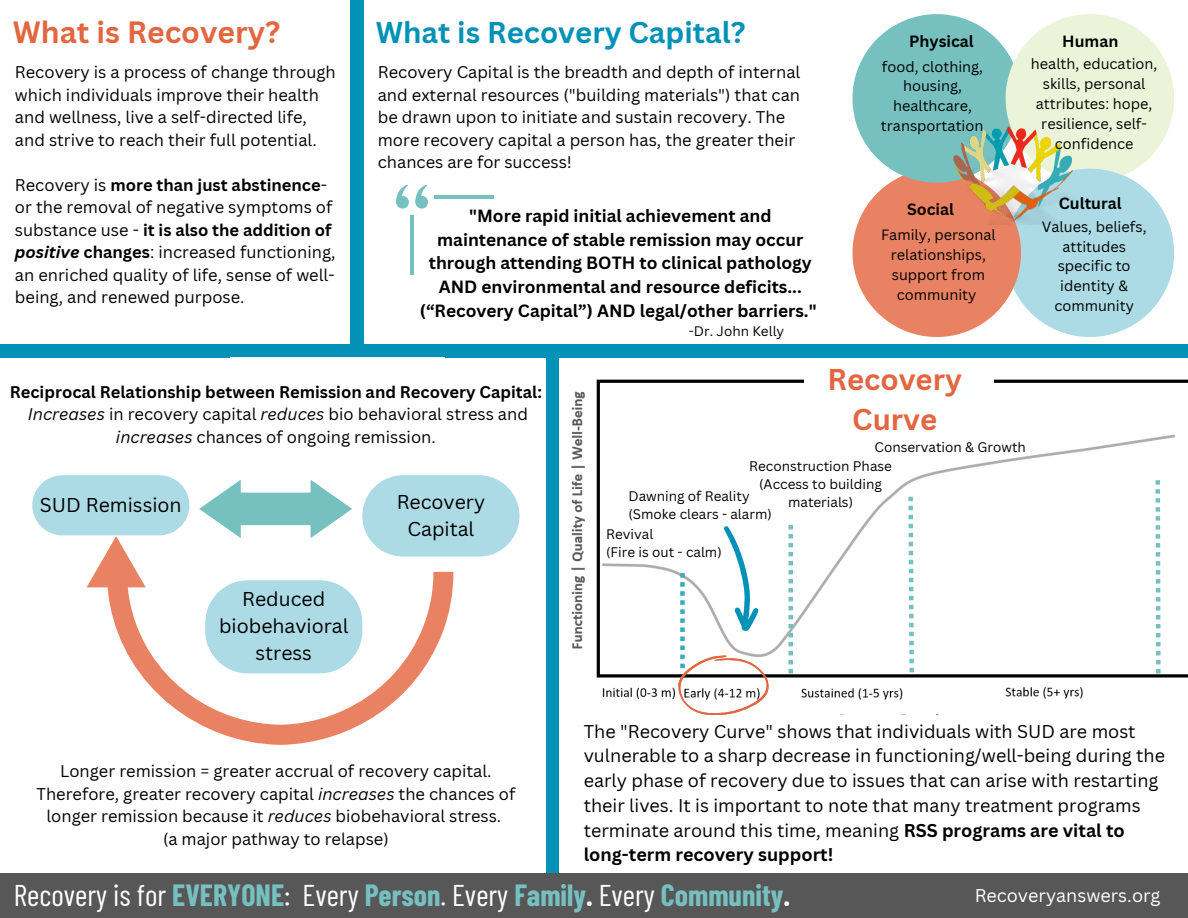
<style>
.page{position:relative;width:1188px;height:918px;background:#fff}
.page>*{position:absolute;margin:0;border:0;box-sizing:border-box;transform-origin:0 0}
.t1{font:30px "Barlow Condensed";color:#fff}
.t2{font:700 30px "Canva Sans";color:#e36640}
.t3{font:700 29.25px "Canva Sans";color:#0292b7}
.t4{font:700 29.25px/40.5px "Canva Sans";color:#e36640;text-align:center}
.t5{font:19.5px/27px "Canva Sans";color:#000;text-align:center}
.t6{font:18px/24.8px "Canva Sans";color:#000}
.t7{font:18px "Canva Sans";color:#feffff}
.t8{font:700 17.25px/23.7px "Canva Sans";color:#000;text-align:center}
.t9{font:16.5px/22.5px "Canva Sans";color:#000}
.t10{font:700 15.9px "Canva Sans";color:#000}
.t11{font:14.55px/19.8px "Canva Sans";color:#000;text-align:center}
.t12{font:13.5px/18px "Canva Sans";color:#000}
.s1{font-weight:700}
.s2{font-weight:700;font-style:italic}
.s3{font-style:italic}
.s4{font-weight:700;color:#77c0c0}
</style>
<div class="page">
<div style="left:546px;top:348px;width:13px;height:570px;background:#0292b7"></div>
<div style="left:0;top:344px;width:1188px;height:14px;background:#0292b7"></div>
<svg style="left:853px;top:14px;width:321px;height:323px"></svg>
<img style="left:953px;top:127px;width:128px;height:98px">
<img style="left:571px;top:379px;width:617px;height:336px">
<svg style="left:87px;top:536px;width:366px;height:209px"></svg>
<div style="left:32px;top:475px;width:157px;height:60px;background:#acdae5;border-radius:30px"></div>
<div style="left:362px;top:475px;width:157px;height:82px;background:#acdae5;border-radius:41px"></div>
<svg style="left:205px;top:580px;width:157px;height:93px;background:#b4dde7"></svg>
<div style="left:0;top:873px;width:1188px;height:45px;background:#575757"></div>
<div style="left:350px;top:0;width:14px;height:343px;background:#0292b7"></div>
<div style="left:805px;top:377px;width:189px;height:46px;background:#fff"></div>
<svg style="left:908px;top:497px;width:6px;height:175px"></svg>
<svg style="left:1156px;top:480px;width:5px;height:193px"></svg>
<svg style="left:678px;top:520px;width:115px;height:195px"></svg>
<svg style="left:415px;top:196px;width:13px;height:13px"></svg>
<svg style="left:415px;top:184px;width:12px;height:23px"></svg>
<svg style="left:396px;top:196px;width:13px;height:13px"></svg>
<svg style="left:396px;top:184px;width:12px;height:23px"></svg>
<hr style="left:411px;top:215px;width:3px;height:59px;background:#77c0c0">
<hr style="left:435px;top:195px;width:59px;height:3px;background:#77c0c0">
<svg style="left:199px;top:480px;width:153px;height:58px"></svg>
<h1 class="t2" style="left:13px;top:11px;width:269px">What is Recovery?</h1>
<p class="t9" style="left:15px;top:61px;width:322px">Recovery is a process of change through which individuals improve their health and wellness, live a self-directed life, and strive to reach their full potential.</p>
<p class="t9" style="left:15px;top:173px;width:322px">Recovery is <span class="s1">more than just abstinence&shy;</span>or the removal of negative symptoms of substance use - <span class="s1">it is also the addition of </span><span class="s2">positive</span> <span class="s1">changes</span>: increased functioning, an enriched quality of life, sense of well&shy;being, and renewed purpose.</p>
<h2 class="t3" style="left:376px;top:11px;width:371px">What is Recovery Capital?</h2>
<p class="t9" style="left:378px;top:61px;width:424px">Recovery Capital is the breadth and depth of internal and external resources ("building materials") that can be drawn upon to initiate and sustain recovery. The more recovery capital a person has, the greater their chances are for success!</p>
<p class="t8" style="left:420px;top:204px;width:398px">"More rapid initial achievement and maintenance of stable remission may occur through attending BOTH to clinical pathology AND environmental and resource deficits... (“Recovery Capital”) AND legal/other barriers."</p>
<p class="t12" style="left:689px;top:322px;width:97px">-Dr. John Kelly</p>
<p class="t9" style="left:10px;top:380px;width:534px;text-align:center"><span class="s1">Reciprocal Relationship between Remission and Recovery Capital:<br></span><span class="s3">Increases</span> in recovery capital <span class="s3">reduces</span> bio behavioral stress and <span class="s3">increases</span> chances of ongoing remission.</p>
<p class="t10" style="left:909px;top:30px;width:66px">Physical</p>
<p class="t10" style="left:1062px;top:30px;width:58px">Human</p>
<p class="t11" style="left:1031px;top:54px;width:128px">health, education, skills, personal attributes: hope, resilience, self&shy;confidence</p>
<p class="t11" style="left:881px;top:56px;width:104px">food, clothing, housing, healthcare, transportation</p>
<p class="t10" style="left:907px;top:198px;width:48px">Social</p>
<p class="t10" style="left:1059px;top:192px;width:64px">Cultural</p>
<p class="t11" style="left:881px;top:225px;width:116px">Family, personal relationships, support from community</p>
<p class="t11" style="left:1042px;top:216px;width:106px">Values, beliefs, attitudes specific to identity &amp; community</p>
<h2 class="t4" style="left:828px;top:358px;width:136px">Recovery<br>Curve</h2>
<p class="t12" style="left:875px;top:438px;width:153px">Conservation &amp; Growth</p>
<p class="t5" style="left:40px;top:491px;width:143px">SUD Remission</p>
<p class="t5" style="left:397px;top:488px;width:90px">Recovery<br>Capital</p>
<p class="t5" style="left:219px;top:585px;width:131px">Reduced biobehavioral stress</p>
<p class="t12" style="left:749px;top:457px;width:144px;text-align:center">Reconstruction Phase (Access to building materials)</p>
<p class="t12" style="left:629px;top:487px;width:145px">Dawning of Reality (Smoke clears - alarm)</p>
<p class="t12" style="left:606px;top:525px;width:117px">Revival<br>(Fire is out - calm)</p>
<p class="t6" style="left:584px;top:718px;width:583px">The "Recovery Curve" shows that individuals with SUD are most vulnerable to a sharp decrease in functioning/well-being during the early phase of recovery due to issues that can arise with restarting their lives. It is important to note that many treatment programs terminate around this time, meaning <span class="s1">RSS programs are vital to long-term recovery support!</span></p>
<h1 class="t1" style="left:14px;top:876px;width:778px">Recovery is for <span class="s4">EVERYONE</span>: Every <span class="s4">Person</span>. Every <span class="s4">Family</span><span class="s1">.</span> Every <span class="s4">Community</span><span class="s1">.</span></h1>
<p class="t9" style="left:36px;top:759px;width:480px;text-align:center">Longer remission = greater accrual of recovery capital.<br>Therefore, greater recovery capital <span class="s3">increases</span> the chances of longer remission because it <span class="s3">reduces</span> biobehavioral stress.<br>(a major pathway to relapse)</p>
<p class="t7" style="left:975px;top:883px;width:187px">Recoveryanswers.org</p>
</div>
